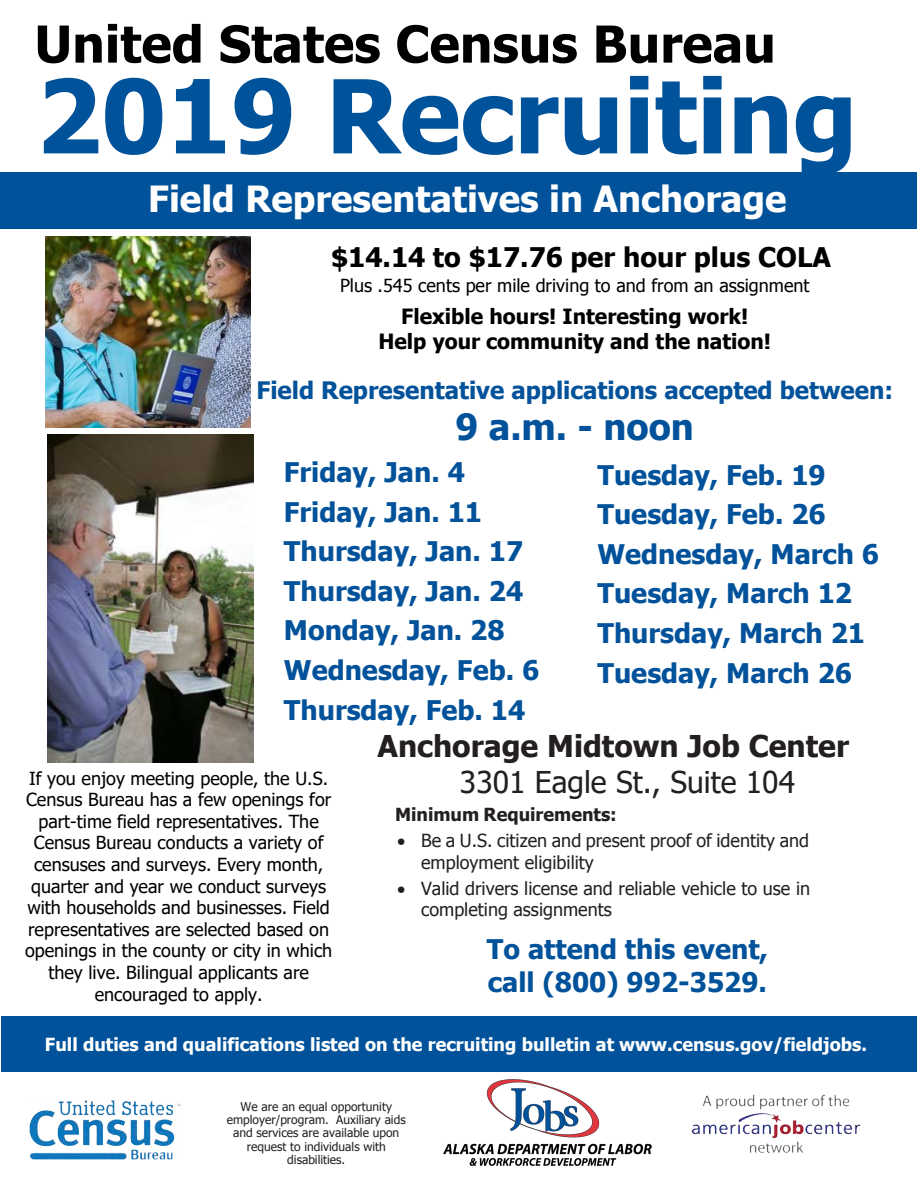
<style>
.page{position:relative;width:918px;height:1188px;background:#fff}
.page>*{position:absolute;margin:0;border:0;box-sizing:border-box;transform-origin:0 0}
.t1{font:700 102px "Tahoma";color:#00539b}
.t2{font:700 51px "Tahoma";color:#000}
.t3{font:700 36px "Tahoma";color:#fff}
.t4{font:700 36px "Tahoma";color:#01529a}
.t5{font:30px/36px "Tahoma";color:#231f20}
.t6{font:700 27px/39.6px "Tahoma";color:#01529a}
.t7{font:700 27px "Tahoma";color:#000}
.t8{font:700 24px "Tahoma";color:#01529a}
.t9{font:700 21px/25.2px "Tahoma";color:#000;text-align:center}
.t10{font:18px/21.6px "Tahoma";color:#000;text-align:center}
.t11{font:18px/21.6px "Tahoma";color:#231f20}
.t12{font:700 18px "Tahoma";color:#fff}
.t13{font:700 18px "Tahoma";color:#231f20}
.t14{font:12px/13.4px "Tahoma";color:#231f20;text-align:center}
.s1{font-style:inherit}
.s2{font-weight:700}
</style>
<div class="page">
<img style="left:30px;top:1100px;width:150px;height:59px">
<img style="left:747px;top:1095px;width:94px;height:12px">
<div style="left:0;top:173px;width:917px;height:56px;background:#01529a"></div>
<div style="left:1px;top:1016px;width:916px;height:55px;background:#01529a"></div>
<img style="left:47px;top:435px;width:206px;height:327px">
<img style="left:443px;top:1079px;width:209px;height:86px">
<img style="left:46px;top:237px;width:204px;height:190px">
<h2 class="t2" style="left:34px;top:8px;width:743px">United States Census Bureau</h2>
<h1 class="t1" style="left:36px;top:45px;width:822px">2019 Recruiting</h1>
<h3 class="t3" style="left:148px;top:174px;width:640px">Field Representatives in Anchorage</h3>
<h3 class="t7" style="left:331px;top:238px;width:501px">$1<span class="s1">4</span>.<span class="s1">1</span>4 to $17.7<span class="s1">6</span> per hour plus COLA</h3>
<p class="t10" style="left:340px;top:274px;width:471px">Plus .545 cents per mile driving to and from an assignment</p>
<p class="t9" style="left:378px;top:304px;width:394px">Flexible hours! Interesting work!<br>Help your community and the nation!</p>
<h3 class="t8" style="left:256px;top:373px;width:638px">Field Representative applications accepted between:</h3>
<h3 class="t4" style="left:455px;top:401px;width:240px">9 a.m. <span class="s1">-</span> noon</h3>
<h3 class="t6" style="left:284px;top:454px;width:257px">Friday, Jan. 4<br>Friday, Jan. 11<br>Thursday, Jan. 17<br>Thursday, Jan. 24<br>Monday, Jan. 28<br>Wednesday, Feb. 6<br>Thursday, Feb. 14</h3>
<h3 class="t6" style="left:598px;top:456px;width:283px">Tuesday, Feb. 19<br>Tuesday, Feb. 26<br>Wednesday, March 6<br>Tuesday, March 12<br>Thursday, March 21<br>Tuesday, March 26</h3>
<h3 class="t5" style="left:460px;top:730px;width:391px;text-indent:-82px"><span class="s2">Anchorage Midtown</span> <span class="s2">Job Center<br></span>3301 Eagle St., Suite 104</h3>
<p class="t13" style="left:395px;top:802px;width:223px">Minimum Requirements:</p>
<p class="t11" style="left:421px;top:829px;width:390px;text-indent:-24px">• Be a U.S. citizen and present proof of identity and employment eligibility</p>
<p class="t11" style="left:421px;top:877px;width:391px;text-indent:-24px">• Valid drivers license and reliable vehicle to use in completing assignments</p>
<h3 class="t6" style="left:487px;top:932px;width:283px;line-height:32.4px">To attend this event, call (800) 992-3529.</h3>
<p class="t10" style="left:25px;top:768px;width:309px">If you enjoy meeting people, the U.S.<br>Census Bureau has a few openings for part-time field representatives. The Census Bureau conducts a variety of censuses and surveys. Every month, quarter and year we conduct surveys with households and businesses. Field representatives are selected based on openings in the county or city in which they live. Bilingual applicants are encouraged to apply.</p>
<p class="t12" style="left:45px;top:1032px;width:824px">Full duties and qualifications listed on the recruiting bulletin at www.census.gov/fieldjobs.</p>
<p class="t14" style="left:227px;top:1099px;width:180px">We are an equal opportunity employer/program. Auxiliary aids and services are available upon request to individuals with disabilities.</p>
</div>
